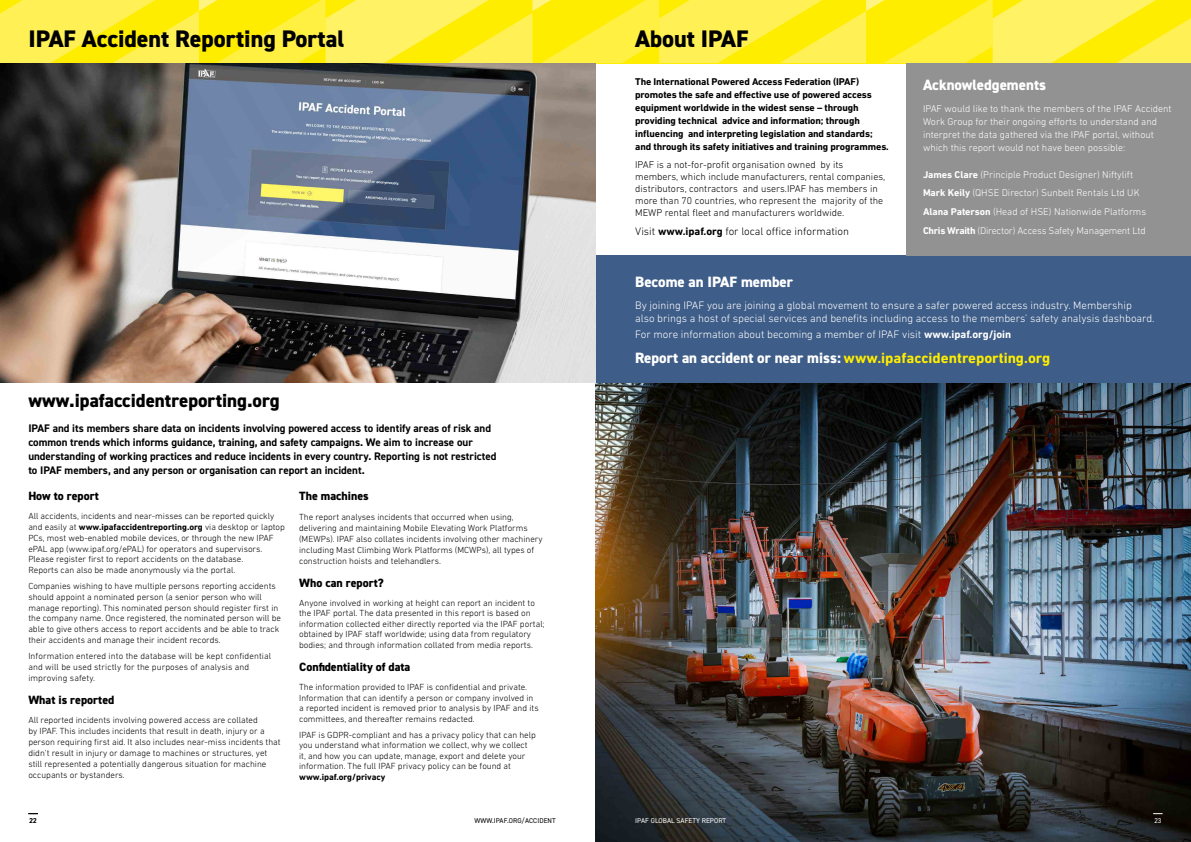
<style>
.page{position:relative;width:1191px;height:842px;background:#fff}
.page>*{position:absolute;margin:0;border:0;box-sizing:border-box;transform-origin:0 0}
.t1{font:800 24px "DIN2014";color:#000}
.t2{font:800 19px "DIN2014";color:#000}
.t3{font:700 15px "DIN Next LT Pro";color:#ffed00}
.t4{font:800 15px "DIN2014";color:#fff}
.t5{font:800 12px "DIN2014";color:#000}
.t6{font:700 11px/14px "DIN2014";color:#000}
.t7{font:300 11px/13.2px "DIN Next LT Pro";color:#fff}
.t8{font:300 11px "DIN Next LT Pro";color:#000}
.t9{font:300 10px/13px "DIN Next LT Pro";color:#fff}
.t10{font:700 10px/13px "DIN Next LT Pro";letter-spacing:-.01em;color:#000}
.t11{font:300 10px/12px "DIN Next LT Pro";color:#000}
.t12{font:300 9px/10.7px "DIN Next LT Pro";color:#000}
.t13{font:700 9px "DIN Next LT Pro";color:#000}
.t14{font:7px "DIN2014";letter-spacing:.01em;color:#fff}
.t15{font:7px "DIN2014";letter-spacing:.01em;color:#000}
.s1{font-weight:700}
.s2{font-family:"DIN2014";font-weight:800;color:#fff}
</style>
<div class="page">
<svg style="left:0;top:0;width:1191px;height:63px;background:#ffef33"></svg>
<img style="left:595px;top:383px;width:596px;height:459px">
<div style="left:595px;top:255px;width:596px;height:128px;background:#3e5d88"></div>
<img style="left:0;top:63px;width:595px;height:320px">
<div style="left:906px;top:63px;width:285px;height:192px;background:#929292"></div>
<h1 class="t1" style="left:28px;top:23px;width:317px">IPAF Accident Reporting Portal</h1>
<h1 class="t1" style="left:635px;top:23px;width:115px">About IPAF</h1>
<p class="t10" style="left:635px;top:75px;width:255px">The International Powered Access Federation (IPAF) promotes the safe and effective use of powered access equipment worldwide in the widest sense – through providing technical advice and information; through influencing and interpreting legislation and standards; and through its safety initiatives and training programmes.</p>
<p class="t11" style="left:635px;top:158px;width:252px">IPAF is a not-for-profit organisation owned by its members, which include manufacturers, rental companies, distributors, contractors and users.IPAF has members in more than 70 countries, who represent the majority of the MEWP rental fleet and manufacturers worldwide.</p>
<p class="t8" style="left:635px;top:225px;width:215px">Visit <span class="s1">www.ipaf.org</span> for local office information</p>
<h3 class="t4" style="left:923px;top:75px;width:125px">Acknowledgements</h3>
<p class="t9" style="left:923px;top:102px;width:250px">IPAF would like to thank the members of the IPAF Accident Work Group for their ongoing efforts to understand and interpret the data gathered via the IPAF portal, without which this report would not have been possible:</p>
<p class="t9" style="left:923px;top:165px;width:225px;line-height:18.7px"><span class="s1">James Clare</span> (Principle Product Designer) Niftylift <span class="s1">Mark Keily</span> (QHSE Director) Sunbelt Rentals Ltd UK <span class="s1">Alana Paterson</span> (Head of HSE) Nationwide Platforms <span class="s1">Chris Wraith</span> (Director) Access Safety Management Ltd</p>
<h2 class="t2" style="left:28px;top:388px;width:253px">www.ipafaccidentreporting.org</h2>
<p class="t6" style="left:28px;top:421px;width:470px">IPAF and its members share data on incidents involving powered access to identify areas of risk and common trends which informs guidance, training, and safety campaigns. We aim to increase our understanding of working practices and reduce incidents in every country. Reporting is not restricted to IPAF members, and any person or organisation can report an incident.</p>
<h3 class="t5" style="left:299px;top:488px;width:71px">The machines</h3>
<p class="t12" style="left:299px;top:511px;width:245px;line-height:11px">The report analyses incidents that occurred when using, delivering and maintaining Mobile Elevating Work Platforms (MEWPs). IPAF also collates incidents involving other machinery including Mast Climbing Work Platforms (MCWPs), all types of construction hoists and telehandlers.</p>
<h3 class="t5" style="left:299px;top:575px;width:86px">Who can report?</h3>
<p class="t12" style="left:299px;top:597px;width:247px">Anyone involved in working at height can report an incident to the IPAF portal. The data presented in this report is based on information collected either directly reported via the IPAF portal; obtained by IPAF staff worldwide; using data from regulatory bodies; and through information collated from media reports.</p>
<h3 class="t5" style="left:299px;top:659px;width:113px">Confidentiality of data</h3>
<p class="t12" style="left:299px;top:682px;width:241px">The information provided to IPAF is confidential and private.<br>Information that can identify a person or company involved in a reported incident is removed prior to analysis by IPAF and its committees, and thereafter remains redacted.</p>
<p class="t12" style="left:299px;top:729px;width:238px">IPAF is GDPR-compliant and has a privacy policy that can help you understand what information we collect, why we collect it, and how you can update, manage, export and delete your information. The full IPAF privacy policy can be found at</p>
<p class="t13" style="left:299px;top:772px;width:88px">www.ipaf.org/privacy</p>
<h3 class="t5" style="left:28px;top:488px;width:72px">How to report</h3>
<p class="t12" style="left:28px;top:511px;width:258px">All accidents, incidents and near-misses can be reported quickly and easily at <span class="s1">www.ipafaccidentreporting.org</span> via desktop or laptop PCs, most web-enabled mobile devices, or through the new IPAF ePAL app (www.ipaf.org/ePAL) for operators and supervisors.<br>Please register first to report accidents on the database.<br>Reports can also be made anonymously via the portal.</p>
<p class="t12" style="left:28px;top:581px;width:254px">Companies wishing to have multiple persons reporting accidents should appoint a nominated person (a senior person who will manage reporting). This nominated person should register first in the company name. Once registered, the nominated person will be able to give others access to report accidents and be able to track their accidents and manage their incident records.</p>
<p class="t12" style="left:28px;top:651px;width:244px">Information entered into the database will be kept confidential and will be used strictly for the purposes of analysis and improving safety.</p>
<h3 class="t5" style="left:28px;top:692px;width:87px">What is reported</h3>
<p class="t12" style="left:28px;top:715px;width:254px;line-height:11px">All reported incidents involving powered access are collated<br>by IPAF. This includes incidents that result in death, injury or a person requiring first aid. It also includes near-miss incidents that didn’t result in injury or damage to machines or structures, yet still represented a potentially dangerous situation for machine occupants or bystanders.</p>
<h3 class="t4" style="left:635px;top:272px;width:159px">Become an IPAF member</h3>
<p class="t7" style="left:635px;top:298px;width:521px">By joining IPAF you are joining a global movement to ensure a safer powered access industry. Membership<br>also brings a host of special services and benefits including access to the members’ safety analysis dashboard.</p>
<p class="t7" style="left:635px;top:328px;width:377px">For more information about becoming a member of IPAF visit <span class="s1">www.ipaf.org/join</span></p>
<h3 class="t3" style="left:635px;top:349px;width:416px"><span class="s2">Report an accident or near miss:</span> www.ipafaccidentreporting.org</h3>
<p class="t15" style="left:30px;top:816px;width:8px">22</p>
<p class="t15" style="left:474px;top:816px;width:83px">WWW.IPAF.ORG/ACCIDENT</p>
<p class="t14" style="left:635px;top:816px;width:92px">IPAF GLOBAL SAFETY REPORT</p>
<p class="t14" style="left:1154px;top:816px;width:8px">23</p>
</div>
